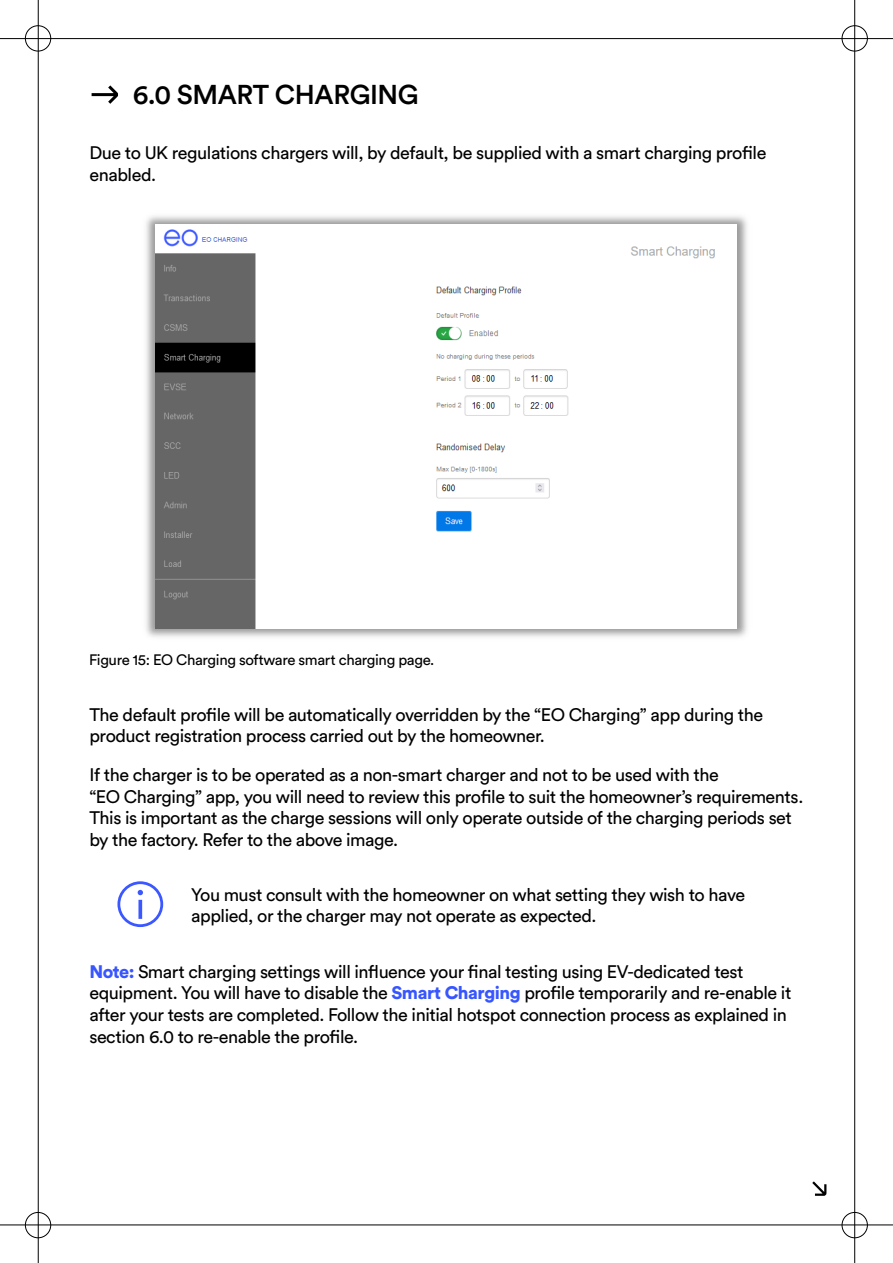
<style>
.page{position:relative;width:893px;height:1263px;background:#fff}
.page>*{position:absolute;margin:0;border:0;box-sizing:border-box;transform-origin:0 0}
.t1{font:500 27px "Circular Pro";letter-spacing:-.015em;color:#000}
.t2{font:18px/21.6px "Circular Std";letter-spacing:-.025em;color:#000}
.t3{font:18px/21.6px "Circular Pro";letter-spacing:-.025em;color:#000}
.t4{font:15px "Circular Pro";letter-spacing:-.025em;color:#000}
.s1{font-weight:900;color:#3856ff}
</style>
<div class="page">
<svg style="left:812px;top:1181px;width:15px;height:15px"></svg>
<hr style="left:38px;top:0;width:1px;height:1263px;background:#000">
<hr style="left:854px;top:0;width:1px;height:1263px;background:#000">
<hr style="left:0;top:38px;width:893px;height:1px;background:#000">
<hr style="left:0;top:1225px;width:893px;height:1px;background:#000">
<div style="left:842px;top:1212px;width:26px;height:26px;border:1px solid #000;border-radius:50%"></div>
<div style="left:842px;top:26px;width:26px;height:25px;border:1px solid #000;border-radius:50%"></div>
<div style="left:25px;top:1212px;width:26px;height:26px;border:1px solid #000;border-radius:50%"></div>
<div style="left:25px;top:26px;width:26px;height:25px;border:1px solid #000;border-radius:50%"></div>
<img style="left:146px;top:216px;width:601px;height:421px">
<img style="left:156px;top:224px;width:581px;height:404px">
<svg style="left:91px;top:85px;width:27px;height:19px"></svg>
<svg style="left:117px;top:881px;width:46px;height:46px"></svg>
<h1 class="t1" style="left:133px;top:76px;width:287px">6.0 SMART CHARGING</h1>
<p class="t2" style="left:89px;top:142px;width:678px">Due to UK regulations chargers will, by default, be supplied with a smart charging profile enabled.</p>
<p class="t4" style="left:89px;top:650px;width:347px">Figure 15: EO Charging software smart charging page.</p>
<p class="t2" style="left:89px;top:703px;width:675px">The default profile will be automatically overridden by the “EO Charging” app during the product registration process carried out by the homeowner.</p>
<p class="t2" style="left:89px;top:764px;width:715px">If the charger is to be operated as a non-smart charger and not to be used with the<br>“EO Charging” app, you will need to review this profile to suit the homeowner’s requirements.<br>This is important as the charge sessions will only operate outside of the charging periods set by the factory. Refer to the above image.</p>
<p class="t2" style="left:191px;top:883px;width:555px">You must consult with the homeowner on what setting they wish to have applied, or the charger may not operate as expected.</p>
<p class="t3" style="left:89px;top:960px;width:703px"><span class="s1">Note:</span> Smart charging settings will influence your final testing using EV-dedicated test equipment. You will have to disable the <span class="s1">Smart Charging</span> profile temporarily and re-enable it after your tests are completed. Follow the initial hotspot connection process as explained in section 6.0 to re-enable the profile.</p>
</div>
